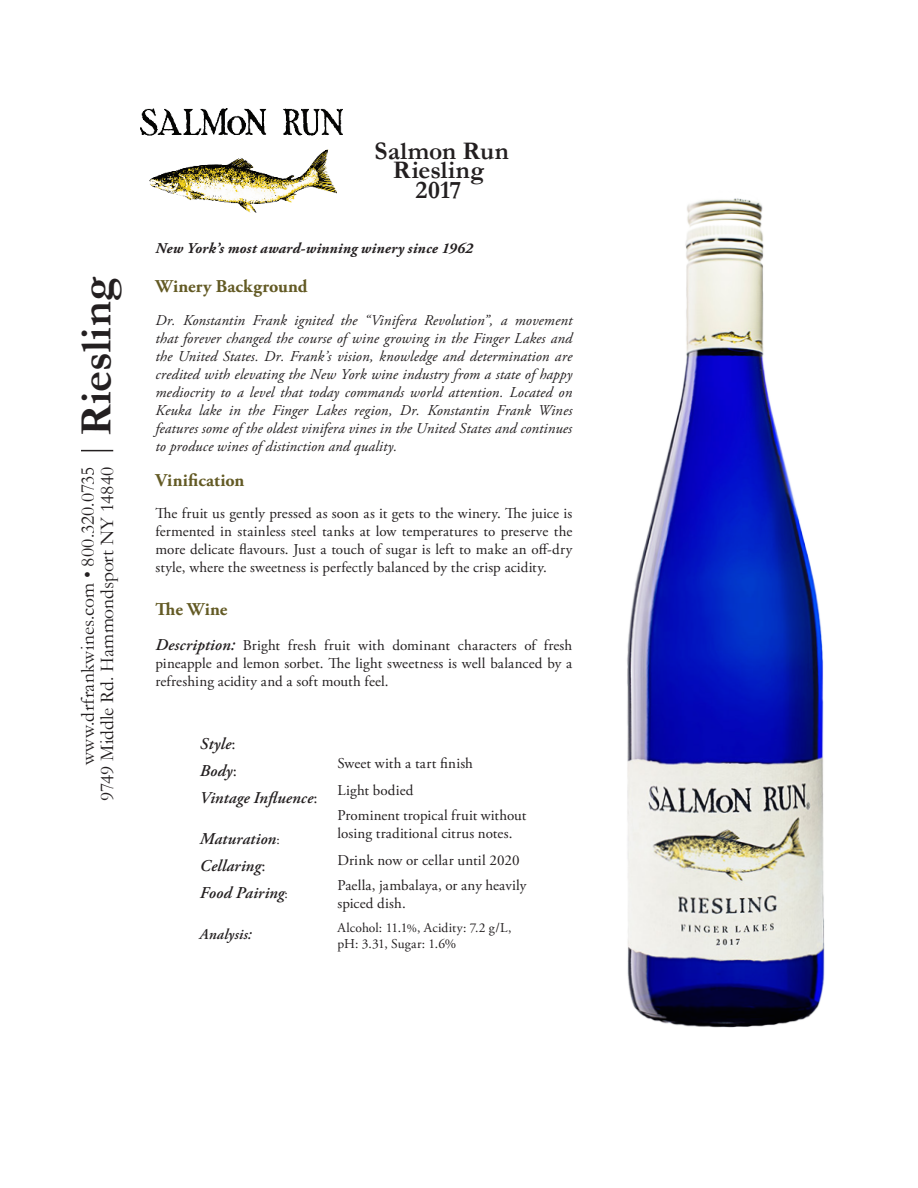
<style>
.page{position:relative;width:918px;height:1188px;background:#fff}
.page>*{position:absolute;margin:0;border:0;box-sizing:border-box;transform-origin:0 0}
.t1{font:700 45px "Garamond";letter-spacing:.01em;color:#231f20}
.t2{font:700 25.5px "Garamond";letter-spacing:.005em;color:#231f20}
.t3{font:19.5px/19.5px "Garamond";color:#231f20;text-align:right}
.t4{font:700 18px "Adobe Garamond Pro";letter-spacing:.015em;color:#635a24}
.t5{font:italic 600 16.5px "Adobe Garamond Pro";letter-spacing:.01em;color:#231f20}
.t6{font:15px/18px "Adobe Garamond Pro";letter-spacing:.01em;color:#231f20;text-align:justify}
.t7{font:italic 15px/18px "Adobe Garamond Pro";letter-spacing:.005em;color:#231f20;text-align:justify}
.t8{font:italic 700 15px "Adobe Garamond Pro";letter-spacing:.015em;color:#231f20}
.t9{font:italic 600 15px "Adobe Garamond Pro";letter-spacing:.015em;color:#231f20}
.t10{font:13.5px/16.2px "Adobe Garamond Pro";color:#231f20}
.s1{font-weight:600;font-style:italic;font-size:16.5px}
.s2{font-weight:400;font-style:normal}
.s3{font-weight:400;font-style:normal;font-size:13.5px}
.s4{font-size:12px}
</style>
<div class="page">
<hr style="left:81px;top:450px;width:32px;height:1px;background:#231f20">
<img style="left:140px;top:108px;width:203px;height:105px">
<img style="left:627px;top:198px;width:198px;height:830px">
<p class="t1" style="left:66px;top:436px;width:161px;rotate:-90deg">Riesling</p>
<p class="t3" style="left:77px;top:801px;width:336px;rotate:-90deg">www.drfrankwines.com • 800.320.0735<br>9749 Middle Rd. Hammondsport NY 14840</p>
<p class="t2" style="left:375px;top:133px;width:136px">Salmon Run</p>
<p class="t2" style="left:393px;top:153px;width:93px">Riesling</p>
<p class="t2" style="left:416px;top:172px;width:47px">2017</p>
<p class="t8" style="left:156px;top:239px;width:319px">New York’s most award-winning winery since 1962</p>
<p class="t4" style="left:156px;top:276px;width:154px">Winery Background</p>
<p class="t7" style="left:156px;top:311px;width:418px">Dr. Konstantin Frank ignited the “Vinifera Revolution”, a movement that forever changed the course of wine growing in the Finger Lakes and the United States. Dr. Frank’s vision, knowledge and determination are credited with elevating the New York wine industry from a state of happy mediocrity to a level that today commands world attention. Located on Keuka lake in the Finger Lakes region, Dr. Konstantin Frank Wines features some of the oldest vinifera vines in the United States and continues to produce wines of distinction and quality.</p>
<p class="t4" style="left:156px;top:470px;width:90px">Vinification</p>
<p class="t6" style="left:156px;top:505px;width:418px">The fruit us gently pressed as soon as it gets to the winery. The juice is fermented in stainless steel tanks at low temperatures to preserve the more delicate flavours. Just a touch of sugar is left to make an off-dry style, where the sweetness is perfectly balanced by the crisp acidity.</p>
<p class="t4" style="left:156px;top:599px;width:73px">The Wine</p>
<p class="t6" style="left:156px;top:636px;width:418px"><span class="s1">Description:</span> Bright fresh fruit with dominant characters of fresh pineapple and lemon sorbet. The light sweetness is well balanced by a refreshing acidity and a soft mouth feel.</p>
<p class="t5" style="left:200px;top:734px;width:37px">Style<span class="s2">:</span></p>
<p class="t5" style="left:200px;top:761px;width:38px">Body<span class="s2">:</span></p>
<p class="t5" style="left:200px;top:788px;width:119px">Vintage Influence<span class="s2">:</span></p>
<p class="t5" style="left:200px;top:829px;width:81px">Maturation<span class="s3">:</span></p>
<p class="t5" style="left:200px;top:856px;width:67px">Cellaring<span class="s2">:</span></p>
<p class="t5" style="left:200px;top:883px;width:90px">Food Pairing<span class="s3">:</span></p>
<p class="t9" style="left:200px;top:926px;width:54px">Analysis:</p>
<p class="t6" style="left:338px;top:755px;width:137px">Sweet with a tart finish</p>
<p class="t6" style="left:338px;top:782px;width:77px">Light bodied</p>
<p class="t6" style="left:338px;top:807px;width:190px">Prominent tropical fruit without losing traditional citrus notes.</p>
<p class="t6" style="left:338px;top:852px;width:184px">Drink now or cellar until 2020</p>
<p class="t6" style="left:338px;top:877px;width:191px">Paella, jambalaya, or any heavily spiced dish.</p>
<p class="t10" style="left:338px;top:920px;width:176px">Alcohol: 11.1<span class="s4">%</span>, Acidity: 7.2 g/L, pH: 3.31, Sugar: 1.6%</p>
</div>
